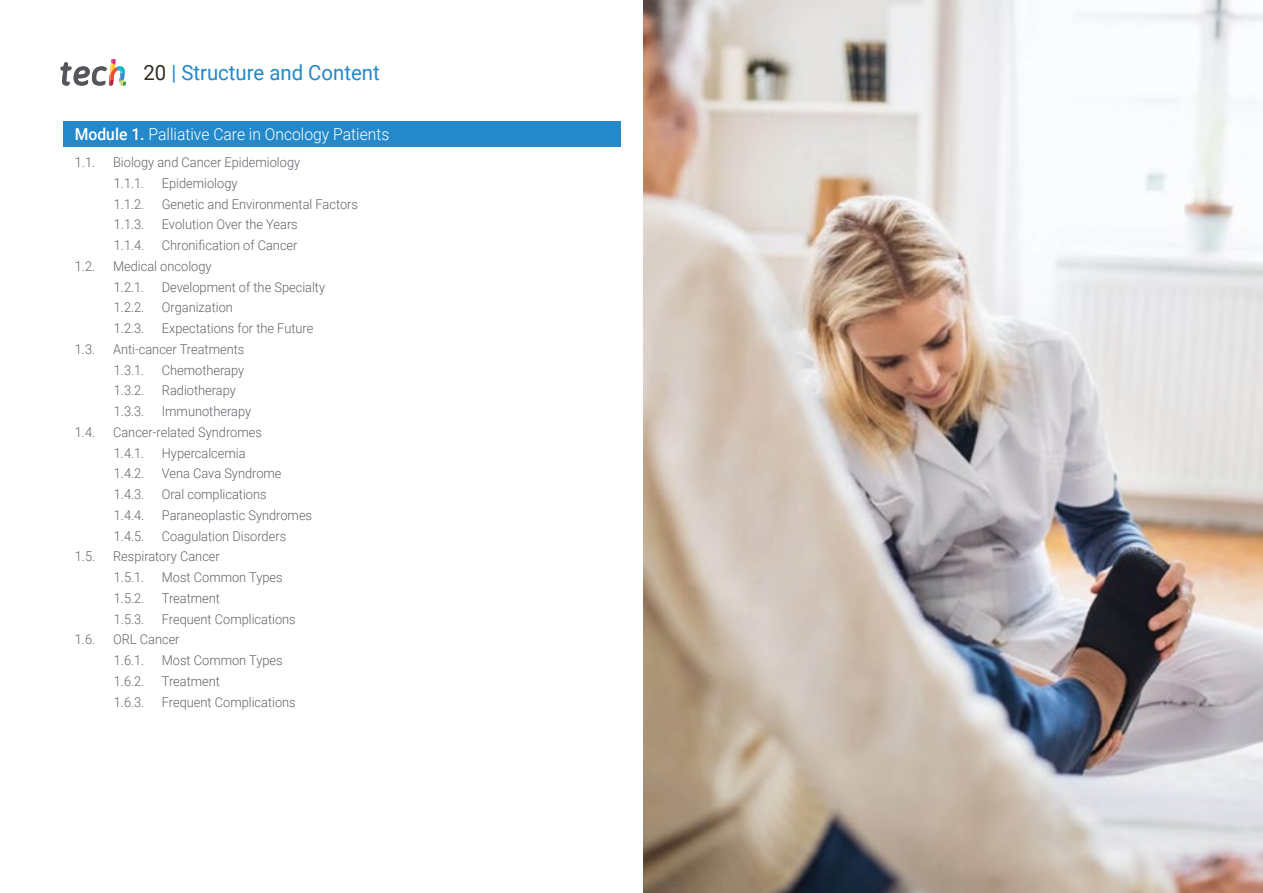
<style>
.page{position:relative;width:1263px;height:893px;background:#fff}
.page>*{position:absolute;margin:0;border:0;box-sizing:border-box;transform-origin:0 0}
.t1{font:21px "Roboto";color:#2488c9}
.t2{font:300 16.5px "Roboto";color:#fff;scale:.95 1}
.t3{font:300 13.5px/20.7px "Roboto";color:#61646a;scale:.95 1}
.s1{color:#312e20}
.s2{font-weight:500}
</style>
<div class="page">
<img style="left:643px;top:0;width:620px;height:893px">
<div style="left:64px;top:121px;width:557px;height:25px;background:#2488c9"></div>
<svg style="left:61px;top:59px;width:65px;height:27px"></svg>
<h1 class="t1" style="left:144px;top:57px;width:238px"><span class="s1">20</span> | Structure and Content</h1>
<p class="t2" style="left:75px;top:123px;width:333px"><span class="s2">Module 1.</span> Palliative Care in Oncology Patients</p>
<p class="t3" style="left:75px;top:151px;width:23px">1.1.</p>
<p class="t3" style="left:113px;top:151px;width:198px">Biology and Cancer Epidemiology<br>1.1.1.</p>
<p class="t3" style="left:162px;top:172px;width:81px">Epidemiology</p>
<p class="t3" style="left:114px;top:193px;width:34px">1.1.2.</p>
<p class="t3" style="left:162px;top:193px;width:208px">Genetic and Environmental Factors</p>
<p class="t3" style="left:114px;top:214px;width:34px">1.1.3.</p>
<p class="t3" style="left:162px;top:214px;width:145px">Evolution Over the Years</p>
<p class="t3" style="left:114px;top:234px;width:34px">1.1.4.</p>
<p class="t3" style="left:162px;top:234px;width:144px">Chronification of Cancer</p>
<p class="t3" style="left:75px;top:255px;width:23px">1.2.</p>
<p class="t3" style="left:113px;top:255px;width:105px">Medical oncology<br>1.2.1.</p>
<p class="t3" style="left:162px;top:276px;width:173px">Development of the Specialty</p>
<p class="t3" style="left:114px;top:297px;width:34px">1.2.2.</p>
<p class="t3" style="left:162px;top:297px;width:76px">Organization</p>
<p class="t3" style="left:114px;top:317px;width:34px">1.2.3.</p>
<p class="t3" style="left:162px;top:317px;width:161px">Expectations for the Future</p>
<p class="t3" style="left:75px;top:338px;width:23px">1.3.</p>
<p class="t3" style="left:113px;top:338px;width:140px">Anti-cancer Treatments<br>1.3.1.</p>
<p class="t3" style="left:162px;top:359px;width:88px">Chemotherapy</p>
<p class="t3" style="left:114px;top:380px;width:34px">1.3.2.</p>
<p class="t3" style="left:162px;top:380px;width:79px">Radiotherapy</p>
<p class="t3" style="left:114px;top:400px;width:34px">1.3.3.</p>
<p class="t3" style="left:162px;top:400px;width:95px">Immunotherapy</p>
<p class="t3" style="left:75px;top:421px;width:23px">1.4.</p>
<p class="t3" style="left:113px;top:421px;width:158px">Cancer-related Syndromes<br>1.4.1.</p>
<p class="t3" style="left:162px;top:442px;width:90px">Hypercalcemia</p>
<p class="t3" style="left:114px;top:463px;width:34px">1.4.2.</p>
<p class="t3" style="left:162px;top:463px;width:127px">Vena Cava Syndrome</p>
<p class="t3" style="left:114px;top:483px;width:34px">1.4.3.</p>
<p class="t3" style="left:162px;top:483px;width:112px">Oral complications</p>
<p class="t3" style="left:114px;top:504px;width:34px">1.4.4.</p>
<p class="t3" style="left:162px;top:504px;width:160px">Paraneoplastic Syndromes</p>
<p class="t3" style="left:114px;top:525px;width:34px">1.4.5.</p>
<p class="t3" style="left:162px;top:525px;width:132px">Coagulation Disorders</p>
<p class="t3" style="left:75px;top:546px;width:23px">1.5.</p>
<p class="t3" style="left:113px;top:546px;width:114px">Respiratory Cancer<br>1.5.1.</p>
<p class="t3" style="left:162px;top:566px;width:129px">Most Common Types</p>
<p class="t3" style="left:114px;top:587px;width:34px">1.5.2.</p>
<p class="t3" style="left:162px;top:587px;width:63px">Treatment</p>
<p class="t3" style="left:114px;top:608px;width:34px">1.5.3.</p>
<p class="t3" style="left:162px;top:608px;width:142px">Frequent Complications</p>
<p class="t3" style="left:75px;top:629px;width:23px">1.6.</p>
<p class="t3" style="left:113px;top:629px;width:71px">ORL Cancer<br>1.6.1.</p>
<p class="t3" style="left:162px;top:649px;width:129px">Most Common Types</p>
<p class="t3" style="left:114px;top:670px;width:34px">1.6.2.</p>
<p class="t3" style="left:162px;top:670px;width:63px">Treatment</p>
<p class="t3" style="left:114px;top:691px;width:34px">1.6.3.</p>
<p class="t3" style="left:162px;top:691px;width:142px">Frequent Complications</p>
</div>
